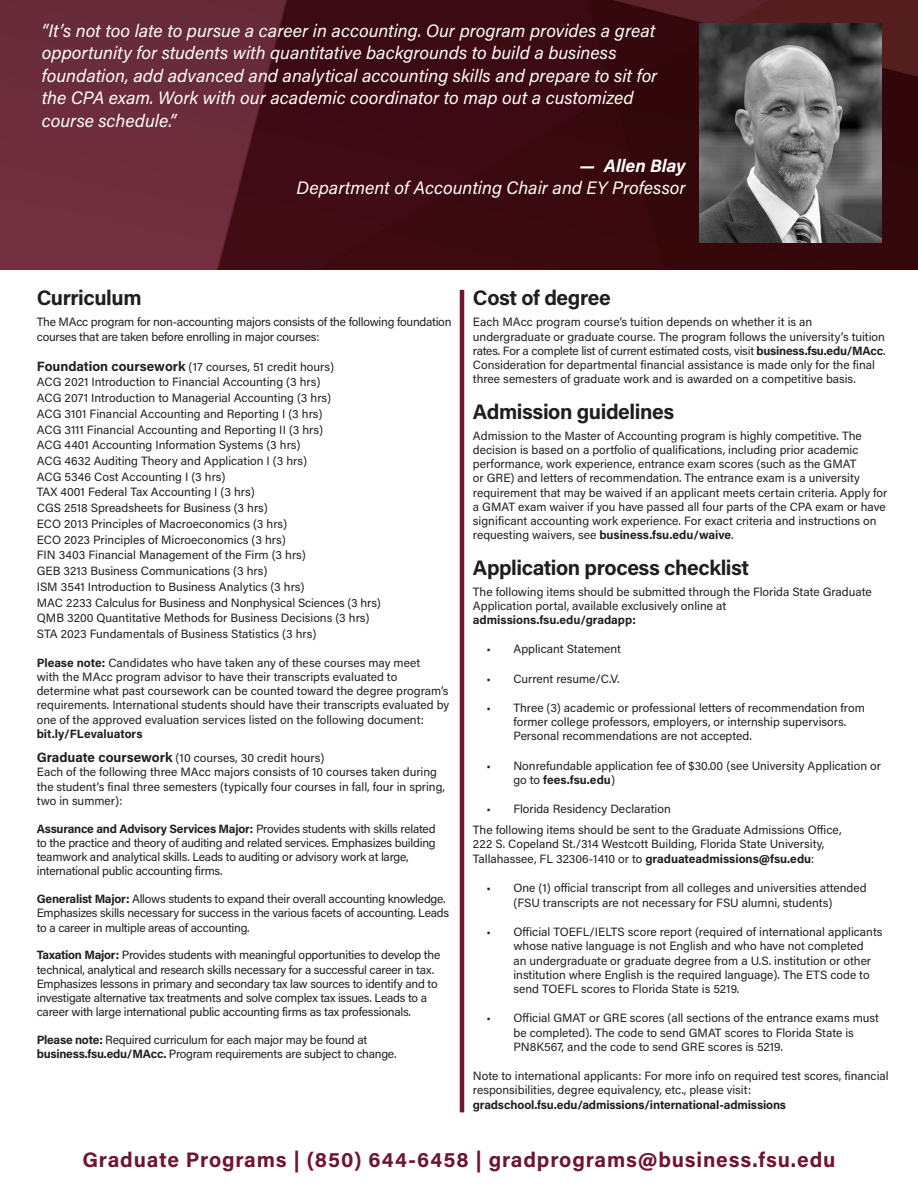
<style>
.page{position:relative;width:918px;height:1188px;background:#fff}
.page>*{position:absolute;margin:0;border:0;box-sizing:border-box;transform-origin:0 0}
.Pa2{font:700 21px "Acumin Pro";letter-spacing:-.02em;color:#221e1f}
.t1{font:700 21px "Acumin Pro";letter-spacing:.04em;color:#6f1530}
.Body_Text{font:italic 18px/22.5px "Acumin Pro";color:#fff}
.Body_Text-2{font:italic 700 18px "Acumin Pro";color:#fff}
.No_Spacing{font:12px/14.2px "Acumin Pro";letter-spacing:-.005em;color:#231f20}
.List_Paragraph{font:12px/14.2px "Acumin Pro";color:#231f20}
.s1{font-weight:700;font-size:13.5px}
.s2{font-weight:700}
</style>
<div class="page">
<img style="left:0;top:0;width:918px;height:270px">
<hr style="left:460px;top:290px;width:4px;height:822px;background:#6f1530">
<img style="left:699px;top:24px;width:183px;height:218px">
<p class="Body_Text" style="left:42px;top:19px;width:617px">“It’s not too late to pursue a career in accounting. Our program provides a great opportunity for students with quantitative backgrounds to build a business foundation, add advanced and analytical accounting skills and prepare to sit for the CPA exam. Work with our academic coordinator to map out a customized course schedule.”</p>
<p class="Body_Text-2" style="left:580px;top:153px;width:107px">— Allen Blay</p>
<p class="Body_Text" style="left:296px;top:176px;width:391px">Department of Accounting Chair and EY Professor</p>
<p class="Pa2" style="left:37px;top:283px;width:106px">Curriculum</p>
<p class="No_Spacing" style="left:37px;top:314px;width:416px">The MAcc program for non-accounting majors consists of the following foundation courses that are taken before enrolling in major courses:</p>
<p class="No_Spacing" style="left:37px;top:359px;width:299px"><span class="s1">Foundation coursework</span> (17 courses, 51 credit hours)</p>
<p class="No_Spacing" style="left:37px;top:374px;width:285px">ACG 2021 Introduction to Financial Accounting (3 hrs)</p>
<p class="No_Spacing" style="left:37px;top:390px;width:296px">ACG 2071 Introduction to Managerial Accounting (3 hrs)</p>
<p class="No_Spacing" style="left:37px;top:406px;width:287px">ACG 3101 Financial Accounting and Reporting I (3 hrs)</p>
<p class="No_Spacing" style="left:37px;top:422px;width:288px">ACG 3111 Financial Accounting and Reporting II (3 hrs)</p>
<p class="No_Spacing" style="left:37px;top:437px;width:265px">ACG 4401 Accounting Information Systems (3 hrs)</p>
<p class="No_Spacing" style="left:37px;top:452px;width:272px;line-height:15.8px">ACG 4632 Auditing Theory and Application I (3 hrs)<br>ACG 5346 Cost Accounting I (3 hrs)</p>
<p class="No_Spacing" style="left:37px;top:485px;width:220px">TAX 4001 Federal Tax Accounting I (3 hrs)</p>
<p class="No_Spacing" style="left:37px;top:500px;width:233px">CGS 2518 Spreadsheets for Business (3 hrs)</p>
<p class="No_Spacing" style="left:37px;top:516px;width:252px">ECO 2013 Principles of Macroeconomics (3 hrs)</p>
<p class="No_Spacing" style="left:37px;top:532px;width:251px">ECO 2023 Principles of Microeconomics (3 hrs)</p>
<p class="No_Spacing" style="left:37px;top:548px;width:271px">FIN 3403 Financial Management of the Firm (3 hrs)</p>
<p class="No_Spacing" style="left:37px;top:563px;width:346px;line-height:15.8px">GEB 3213 Business Communications (3 hrs)<br>ISM 3541 Introduction to Business Analytics (3 hrs)<br>MAC 2233 Calculus for Business and Nonphysical Sciences (3 hrs)</p>
<p class="No_Spacing" style="left:37px;top:611px;width:334px">QMB 3200 Quantitative Methods for Business Decisions (3 hrs)</p>
<p class="No_Spacing" style="left:37px;top:626px;width:281px">STA 2023 Fundamentals of Business Statistics (3 hrs)</p>
<p class="No_Spacing" style="left:37px;top:655px;width:414px"><span class="s2">Please note:</span> Candidates who have taken any of these courses may meet<br>with the MAcc program advisor to have their transcripts evaluated to determine what past coursework can be counted toward the degree program’s requirements. International students should have their transcripts evaluated by one of the approved evaluation services listed on the following document: <span class="s2">bit.ly/FLevaluators</span></p>
<p class="No_Spacing" style="left:37px;top:750px;width:410px"><span class="s1">Graduate coursework</span> (10 courses, 30 credit hours)<br>Each of the following three MAcc majors consists of 10 courses taken during the student’s final three semesters (typically four courses in fall, four in spring, two in summer):</p>
<p class="No_Spacing" style="left:37px;top:821px;width:400px"><span class="s2">Assurance and Advisory Services Major:</span> Provides students with skills related to the practice and theory of auditing and related services. Emphasizes building teamwork and analytical skills. Leads to auditing or advisory work at large, international public accounting firms.</p>
<p class="No_Spacing" style="left:37px;top:891px;width:414px"><span class="s2">Generalist Major:</span> Allows students to expand their overall accounting knowledge.<br>Emphasizes skills necessary for success in the various facets of accounting. Leads to a career in multiple areas of accounting.</p>
<p class="No_Spacing" style="left:37px;top:947px;width:405px"><span class="s2">Taxation Major:</span> Provides students with meaningful opportunities to develop the technical, analytical and research skills necessary for a successful career in tax.<br>Emphasizes lessons in primary and secondary tax law sources to identify and to investigate alternative tax treatments and solve complex tax issues. Leads to a career with large international public accounting firms as tax professionals.</p>
<p class="No_Spacing" style="left:37px;top:1032px;width:361px"><span class="s2">Please note:</span> Required curriculum for each major may be found at <span class="s2">business.fsu.edu/MAcc.</span> Program requirements are subject to change.</p>
<p class="Pa2" style="left:473px;top:283px;width:139px">Cost of degree</p>
<p class="No_Spacing" style="left:473px;top:314px;width:414px">Each MAcc program course’s tuition depends on whether it is an undergraduate or graduate course. The program follows the university’s tuition rates. For a complete list of current estimated costs, visit <span class="s2">business.fsu.edu/MAcc</span>.<br>Consideration for departmental financial assistance is made only for the final three semesters of graduate work and is awarded on a competitive basis.</p>
<p class="Pa2" style="left:473px;top:396px;width:203px">Admission guidelines</p>
<p class="No_Spacing" style="left:473px;top:428px;width:416px">Admission to the Master of Accounting program is highly competitive. The decision is based on a portfolio of qualifications, including prior academic performance, work experience, entrance exam scores (such as the GMAT<br>or GRE) and letters of recommendation. The entrance exam is a university requirement that may be waived if an applicant meets certain criteria. Apply for a GMAT exam waiver if you have passed all four parts of the CPA exam or have significant accounting work experience. For exact criteria and instructions on requesting waivers, see <span class="s2">business.fsu.edu/waive</span>.</p>
<p class="Pa2" style="left:473px;top:552px;width:278px">Application process checklist</p>
<p class="No_Spacing" style="left:473px;top:584px;width:400px">The following items should be submitted through the Florida State Graduate<br>Application portal, available exclusively online at <span class="s2">admissions.fsu.edu/gradapp:</span></p>
<p class="List_Paragraph" style="left:486px;top:641px;width:136px">• Applicant Statement</p>
<p class="List_Paragraph" style="left:486px;top:671px;width:135px">• Current resume/C.V.</p>
<p class="List_Paragraph" style="left:513px;top:700px;width:353px;text-indent:-27px">• Three (3) academic or professional letters of recommendation from former college professors, employers, or internship supervisors.<br>Personal recommendations are not accepted.</p>
<p class="List_Paragraph" style="left:513px;top:758px;width:369px;text-indent:-27px">• Nonrefundable application fee of $30.00 (see University Application or go to <span class="s2">fees.fsu.edu</span>)</p>
<p class="List_Paragraph" style="left:486px;top:801px;width:186px">• Florida Residency Declaration</p>
<p class="No_Spacing" style="left:473px;top:822px;width:370px">The following items should be sent to the Graduate Admissions Office,<br>222 S. Copeland St./314 Westcott Building, Florida State University,<br>Tallahassee, FL 32306-1410 or to <span class="s2">graduateadmissions@fsu.edu</span>:</p>
<p class="List_Paragraph" style="left:486px;top:880px;width:382px;line-height:15px;text-align:center">• One (1) official transcript from all colleges and universities attended (FSU transcripts are not necessary for FSU alumni, students)</p>
<p class="List_Paragraph" style="left:513px;top:924px;width:371px;text-indent:-27px">• Official TOEFL/IELTS score report (required of international applicants whose native language is not English and who have not completed<br>an undergraduate or graduate degree from a U.S. institution or other institution where English is the required language). The ETS code to send TOEFL scores to Florida State is 5219.</p>
<p class="List_Paragraph" style="left:513px;top:1010px;width:367px;text-indent:-27px">• Official GMAT or GRE scores (all sections of the entrance exams must be completed). The code to send GMAT scores to Florida State is<br>PN8K567, and the code to send GRE scores is 5219.</p>
<p class="List_Paragraph" style="left:473px;top:1068px;width:417px">Note to international applicants: For more info on required test scores, financial responsibilities, degree equivalency, etc., please visit: <span class="s2">gradschool.fsu.edu/admissions/international-admissions</span></p>
<p class="t1" style="left:82px;top:1145px;width:755px">Graduate Programs | (850) 644-6458 | gradprograms@business.fsu.edu</p>
</div>
